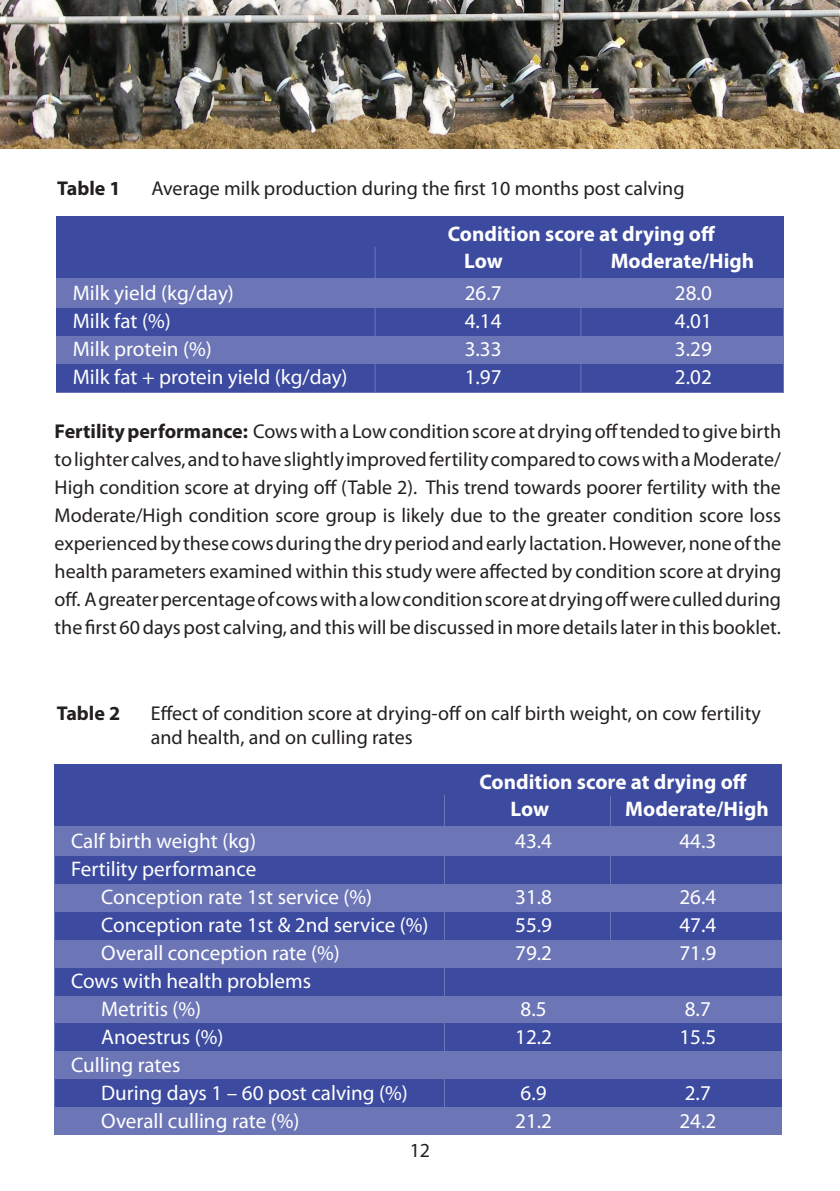
<style>
.page{position:relative;width:840px;height:1191px;background:#fff}
.page>*{position:absolute;margin:0;border:0;box-sizing:border-box;transform-origin:0 0}
.t1{font:21.2px "Myriad Pro";color:#fff}
.t2{font:700 21.2px "Myriad Pro";color:#fff}
.t3{font:20px/28px "Myriad Pro";color:#231f20;text-align:justify}
.t4{font:700 20px "Myriad Pro";color:#231f20}
.s1{font-weight:700}
</style>
<div class="page">
<img style="left:0;top:0;width:839px;height:149px">
<div style="left:55px;top:764px;width:726px;height:63px;background:#3c4a9f"></div>
<div style="left:55px;top:826px;width:726px;height:308px;background:#6c76b6"></div>
<div style="left:55px;top:856px;width:726px;height:28px;background:#3c4a9f"></div>
<div style="left:55px;top:912px;width:726px;height:28px;background:#3c4a9f"></div>
<div style="left:55px;top:967px;width:726px;height:28px;background:#3c4a9f"></div>
<div style="left:55px;top:1023px;width:726px;height:28px;background:#3c4a9f"></div>
<div style="left:55px;top:1079px;width:726px;height:27px;background:#3c4a9f"></div>
<hr style="left:443px;top:795px;width:1px;height:339px;background:#6c76b6">
<hr style="left:609px;top:796px;width:1px;height:144px;background:#6c76b6">
<div style="left:56px;top:216px;width:727px;height:64px;background:#3c4a9f"></div>
<div style="left:56px;top:278px;width:727px;height:114px;background:#6c76b6"></div>
<div style="left:57px;top:308px;width:725px;height:28px;background:#3c4a9f"></div>
<div style="left:57px;top:364px;width:725px;height:28px;background:#3c4a9f"></div>
<hr style="left:374px;top:247px;width:1px;height:145px;background:#6c76b6">
<hr style="left:580px;top:248px;width:1px;height:144px;background:#6c76b6">
<p class="t4" style="left:57px;top:175px;width:65px">Table 1</p>
<p class="t3" style="left:151px;top:174px;width:534px">Average milk production during the first 10 months post calving</p>
<p class="t2" style="left:447px;top:220px;width:269px">Condition score at drying off</p>
<p class="t1" style="left:73px;top:280px;width:163px">Milk yield (kg/day)</p>
<p class="t1" style="left:464px;top:280px;width:38px">26.7</p>
<p class="t1" style="left:674px;top:280px;width:38px">28.0</p>
<p class="t1" style="left:73px;top:308px;width:99px">Milk fat (%)</p>
<p class="t1" style="left:464px;top:308px;width:38px">4.14</p>
<p class="t1" style="left:674px;top:308px;width:38px">4.01</p>
<p class="t1" style="left:73px;top:336px;width:141px">Milk protein (%)</p>
<p class="t1" style="left:464px;top:336px;width:38px">3.33</p>
<p class="t1" style="left:674px;top:336px;width:38px">3.29</p>
<p class="t1" style="left:73px;top:364px;width:276px">Milk fat + protein yield (kg/day)</p>
<p class="t1" style="left:464px;top:364px;width:38px">1.97</p>
<p class="t1" style="left:674px;top:364px;width:38px">2.02</p>
<p class="t2" style="left:464px;top:247px;width:40px">Low</p>
<p class="t2" style="left:610px;top:247px;width:145px">Moderate/High</p>
<p class="t3" style="left:55px;top:417px;width:727px"><span class="s1">Fertility performance:</span> Cows with a Low condition score at drying off tended to give birth to lighter calves, and to have slightly improved fertility compared to cows with a Moderate/ High condition score at drying off (Table 2). This trend towards poorer fertility with the Moderate/High condition score group is likely due to the greater condition score loss experiencedbythesecowsduringthedryperiodandearlylactation.However,noneofthe health parameters examined within this study were affected by condition score at drying off. A greater percentage of cows with a low condition score at drying off were culled during the first 60 days post calving, and this will be discussed in more details later in this booklet.</p>
<p class="t4" style="left:57px;top:700px;width:65px">Table 2</p>
<p class="t3" style="left:151px;top:698px;width:611px">Effect of condition score at drying-off on calf birth weight, on cow fertility</p>
<p class="t3" style="left:151px;top:722px;width:263px">and health, and on culling rates</p>
<p class="t2" style="left:479px;top:767px;width:269px">Condition score at drying off</p>
<p class="t1" style="left:71px;top:827px;width:186px">Calf birth weight (kg)</p>
<p class="t1" style="left:515px;top:827px;width:38px">43.4</p>
<p class="t1" style="left:679px;top:827px;width:38px">44.3</p>
<p class="t1" style="left:71px;top:855px;width:186px">Fertility performance</p>
<p class="t1" style="left:101px;top:883px;width:272px">Conception rate 1st service (%)</p>
<p class="t1" style="left:515px;top:883px;width:38px">31.8</p>
<p class="t1" style="left:679px;top:883px;width:38px">26.4</p>
<p class="t1" style="left:101px;top:911px;width:328px">Conception rate 1st &amp; 2nd service (%)</p>
<p class="t1" style="left:515px;top:911px;width:38px">55.9</p>
<p class="t1" style="left:679px;top:911px;width:38px">47.4</p>
<p class="t1" style="left:101px;top:939px;width:240px">Overall conception rate (%)</p>
<p class="t1" style="left:515px;top:939px;width:38px">79.2</p>
<p class="t1" style="left:679px;top:939px;width:38px">71.9</p>
<p class="t1" style="left:71px;top:967px;width:241px">Cows with health problems</p>
<p class="t1" style="left:101px;top:995px;width:102px">Metritis (%)</p>
<p class="t1" style="left:520px;top:995px;width:28px">8.5</p>
<p class="t1" style="left:684px;top:995px;width:28px">8.7</p>
<p class="t1" style="left:101px;top:1023px;width:124px">Anoestrus (%)</p>
<p class="t1" style="left:515px;top:1023px;width:38px">12.2</p>
<p class="t1" style="left:679px;top:1023px;width:38px">15.5</p>
<p class="t1" style="left:71px;top:1051px;width:111px">Culling rates</p>
<p class="t1" style="left:101px;top:1079px;width:308px">During days 1 – 60 post calving (%)</p>
<p class="t1" style="left:520px;top:1079px;width:28px">6.9</p>
<p class="t1" style="left:684px;top:1079px;width:28px">2.7</p>
<p class="t1" style="left:101px;top:1107px;width:200px">Overall culling rate (%)</p>
<p class="t1" style="left:515px;top:1107px;width:38px">21.2</p>
<p class="t1" style="left:679px;top:1107px;width:38px">24.2</p>
<p class="t2" style="left:510px;top:794px;width:40px">Low</p>
<p class="t2" style="left:624px;top:794px;width:145px">Moderate/High</p>
<p class="t3" style="left:409px;top:1135px;width:22px">12</p>
</div>
